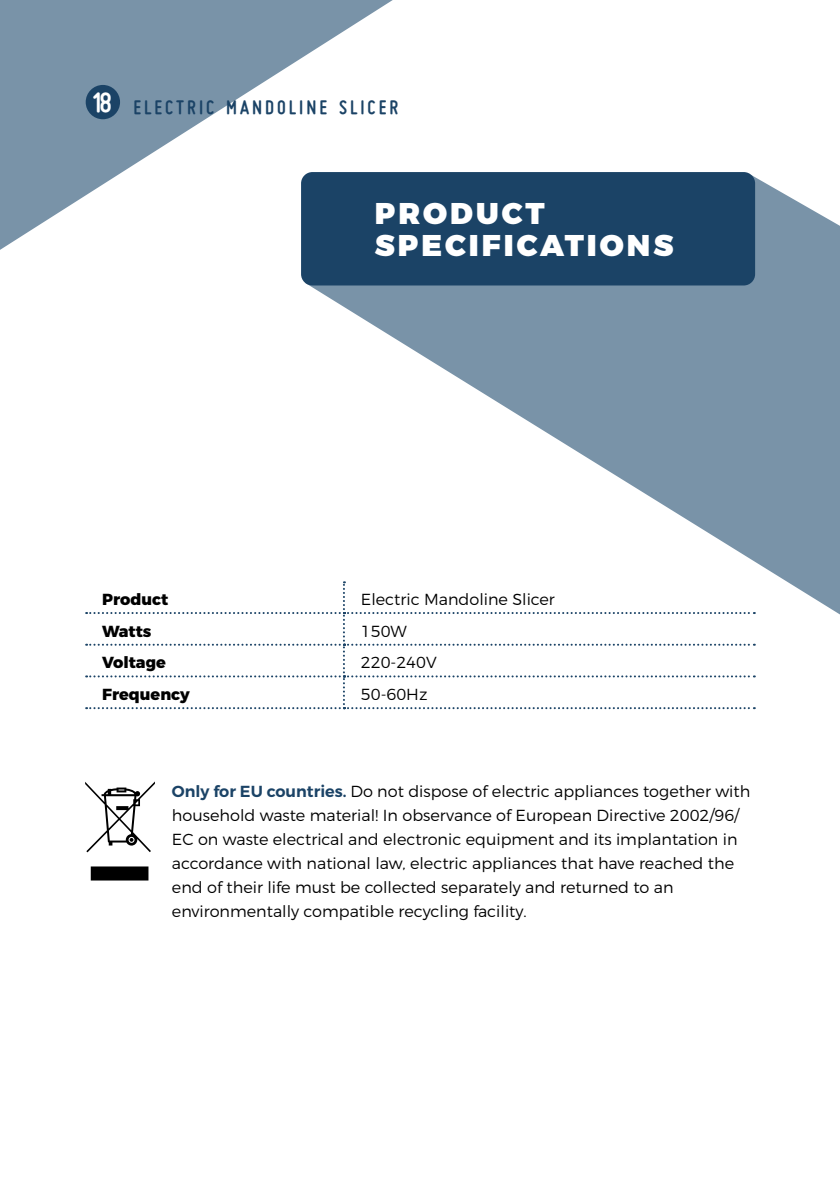
<style>
.page{position:relative;width:840px;height:1191px;background:#fff}
.page>*{position:absolute;margin:0;border:0;box-sizing:border-box;transform-origin:0 0}
.t1{font:900 30px/32px "Montserrat";letter-spacing:.1em;color:#fff}
.t2{font:700 21px "Miso";letter-spacing:.145em;color:#1b4366}
.t3{font:300 16px/24px "Montserrat";color:#000}
.t4{font:800 16px "Montserrat";color:#000}
.s1{font-size:30px;color:#fff}
.s2{font-weight:600;color:#1b4366}
</style>
<div class="page">
<svg style="left:0;top:0;width:393px;height:250px;fill:#7993a8"></svg>
<div style="left:86px;top:85px;width:34px;height:34px;background:#1b4366;border-radius:50%"></div>
<svg style="left:305px;top:175px;width:534px;height:439px;fill:#7993a8"></svg>
<div style="left:301px;top:172px;width:453px;height:113px;background:#1b4366;border-radius:11px"></div>
<svg style="left:86px;top:581px;width:668px;height:128px"></svg>
<svg style="left:85px;top:781px;width:70px;height:99px"></svg>
<h2 class="t2" style="left:91px;top:95px;width:308px"><span class="s1">18</span> ELECTRIC MANDOLINE SLICER</h2>
<h1 class="t1" style="left:374px;top:198px;width:300px">PRODUCT<br>SPECIFICATIONS</h1>
<p class="t4" style="left:102px;top:589px;width:68px">Product</p>
<p class="t3" style="left:361px;top:587px;width:195px">Electric Mandoline Slicer</p>
<p class="t4" style="left:102px;top:621px;width:51px">Watts</p>
<p class="t3" style="left:361px;top:619px;width:47px">150W</p>
<p class="t4" style="left:102px;top:653px;width:65px">Voltage</p>
<p class="t3" style="left:361px;top:650px;width:77px">220-240V</p>
<p class="t4" style="left:102px;top:684px;width:89px">Frequency</p>
<p class="t3" style="left:361px;top:682px;width:68px">50-60Hz</p>
<p class="t3" style="left:172px;top:779px;width:579px"><span class="s2">Only for EU countries.</span> Do not dispose of electric appliances together with household waste material! In observance of European Directive 2002/96/ EC on waste electrical and electronic equipment and its implantation in accordance with national law, electric appliances that have reached the end of their life must be collected separately and returned to an environmentally compatible recycling facility.</p>
</div>
